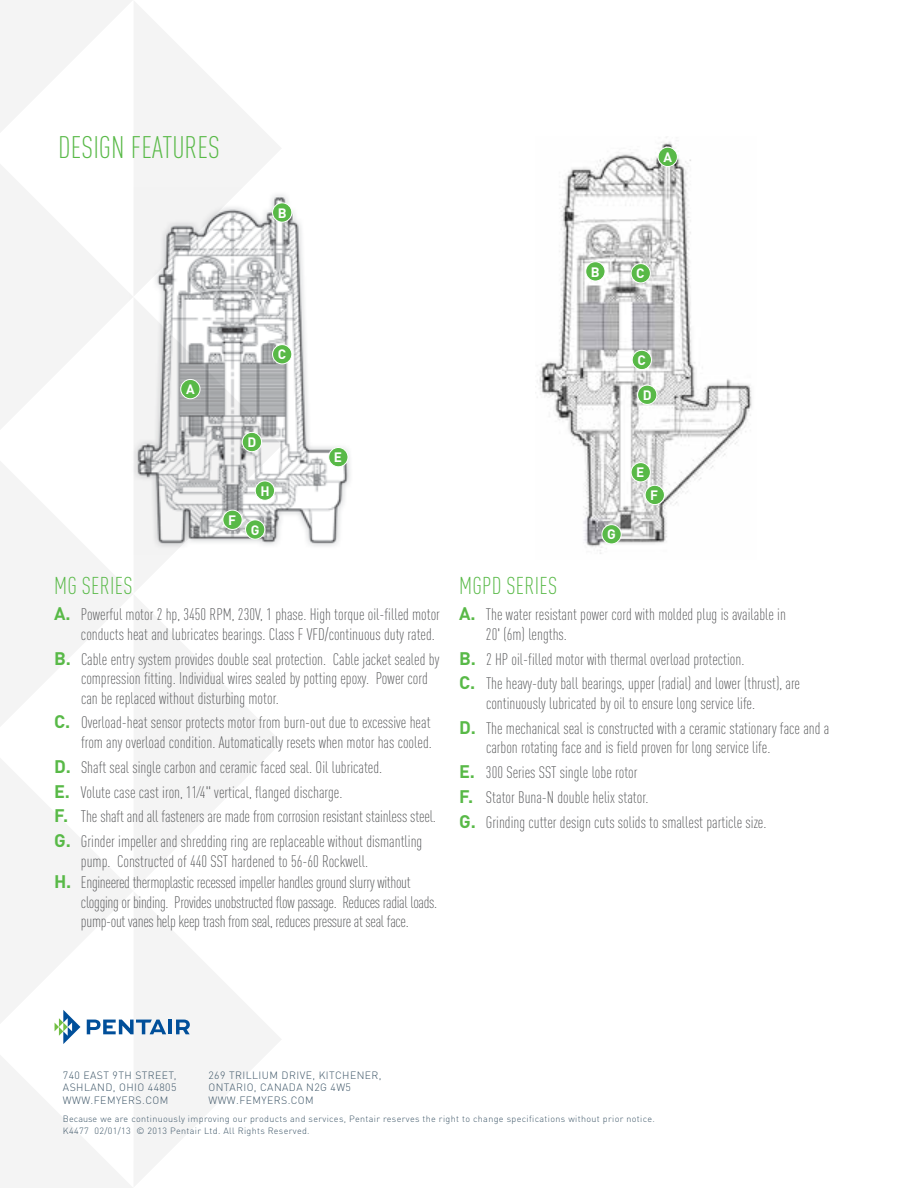
<style>
.page{position:relative;width:918px;height:1188px;background:#fff}
.page>*{position:absolute;margin:0;border:0;box-sizing:border-box;transform-origin:0 0}
.t1{font:300 condensed 30.75px "DIN Pro";color:#58b947}
.t2{font:300 condensed 24px "DIN Pro";letter-spacing:.01em;color:#58b947}
.t3{font:300 condensed 16.5px/24.9px "DIN Pro";color:#58595b}
.t4{font:300 condensed 16.5px/21.6px "DIN Pro";letter-spacing:-.02em;color:#58595b}
.t5{font:700 13.5px "DIN Pro";color:#fff}
.t6{font:300 10.5px "DIN Pro";letter-spacing:.04em;color:#3d5567}
.t7{font:300 9px/12px "DIN Pro";letter-spacing:.04em;color:#3d5567}
.s1{font-weight:700;font-stretch:normal;font-size:18px;color:#58b947}
</style>
<div class="page">
<svg style="left:0;top:0;width:281px;height:150px"></svg>
<svg style="left:0;top:150px;width:279px;height:279px;fill:#f4f4f4"></svg>
<svg style="left:0;top:462px;width:281px;height:282px"></svg>
<svg style="left:0;top:744px;width:281px;height:410px"></svg>
<svg style="left:0;top:1010px;width:166px;height:178px"></svg>
<hr style="left:169px;top:1020px;width:3px;height:14px;background:#004f9a">
<svg style="left:176px;top:1020px;width:14px;height:14px"></svg>
<img style="left:537px;top:137px;width:215px;height:417px">
<img style="left:130px;top:188px;width:220px;height:366px">
<div style="left:181px;top:379px;width:19px;height:20px;background:#58b947;border-radius:50%"></div>
<div style="left:180px;top:379px;width:20px;height:20px;border:1px solid #fff;border-radius:50%"></div>
<div style="left:658px;top:147px;width:19px;height:20px;background:#58b947;border-radius:50%"></div>
<div style="left:658px;top:147px;width:20px;height:20px;border:1px solid #fff;border-radius:50%"></div>
<div style="left:273px;top:203px;width:19px;height:19px;background:#58b947;border-radius:50%"></div>
<div style="left:272px;top:203px;width:20px;height:20px;border:1px solid #fff;border-radius:50%"></div>
<div style="left:586px;top:262px;width:19px;height:19px;background:#58b947;border-radius:50%"></div>
<div style="left:585px;top:261px;width:20px;height:20px;border:1px solid #fff;border-radius:50%"></div>
<div style="left:273px;top:345px;width:19px;height:19px;background:#58b947;border-radius:50%"></div>
<div style="left:272px;top:344px;width:20px;height:20px;border:1px solid #fff;border-radius:50%"></div>
<div style="left:631px;top:264px;width:19px;height:19px;background:#58b947;border-radius:50%"></div>
<div style="left:631px;top:263px;width:20px;height:20px;border:1px solid #fff;border-radius:50%"></div>
<div style="left:632px;top:350px;width:19px;height:20px;background:#58b947;border-radius:50%"></div>
<div style="left:632px;top:350px;width:20px;height:20px;border:1px solid #fff;border-radius:50%"></div>
<div style="left:242px;top:432px;width:20px;height:20px;background:#58b947;border-radius:50%"></div>
<div style="left:242px;top:432px;width:20px;height:20px;border:1px solid #fff;border-radius:50%"></div>
<div style="left:638px;top:385px;width:19px;height:19px;background:#58b947;border-radius:50%"></div>
<div style="left:637px;top:385px;width:20px;height:20px;border:1px solid #fff;border-radius:50%"></div>
<div style="left:329px;top:447px;width:19px;height:20px;background:#58b947;border-radius:50%"></div>
<div style="left:328px;top:447px;width:20px;height:20px;border:1px solid #fff;border-radius:50%"></div>
<div style="left:631px;top:463px;width:19px;height:19px;background:#58b947;border-radius:50%"></div>
<div style="left:631px;top:462px;width:20px;height:20px;border:1px solid #fff;border-radius:50%"></div>
<div style="left:223px;top:510px;width:19px;height:19px;background:#58b947;border-radius:50%"></div>
<div style="left:222px;top:510px;width:21px;height:20px;border:1px solid #fff;border-radius:50%"></div>
<div style="left:645px;top:485px;width:19px;height:20px;background:#58b947;border-radius:50%"></div>
<div style="left:645px;top:485px;width:20px;height:20px;border:1px solid #fff;border-radius:50%"></div>
<div style="left:246px;top:520px;width:19px;height:19px;background:#58b947;border-radius:50%"></div>
<div style="left:245px;top:519px;width:20px;height:21px;border:1px solid #fff;border-radius:50%"></div>
<div style="left:602px;top:525px;width:19px;height:19px;background:#58b947;border-radius:50%"></div>
<div style="left:602px;top:524px;width:20px;height:20px;border:1px solid #fff;border-radius:50%"></div>
<div style="left:255px;top:481px;width:20px;height:19px;background:#58b947;border-radius:50%"></div>
<div style="left:255px;top:481px;width:20px;height:20px;border:1px solid #fff;border-radius:50%"></div>
<h1 class="t1" style="left:58px;top:126px;width:163px">DESIGN FEATURES</h1>
<p class="t5" style="left:278px;top:202px;width:10px">B</p>
<p class="t5" style="left:663px;top:146px;width:10px">A</p>
<p class="t5" style="left:591px;top:260px;width:10px">B</p>
<p class="t5" style="left:636px;top:262px;width:10px">C</p>
<p class="t5" style="left:186px;top:378px;width:10px">A</p>
<p class="t5" style="left:278px;top:343px;width:10px">C</p>
<p class="t5" style="left:228px;top:509px;width:9px">F</p>
<p class="t5" style="left:247px;top:431px;width:10px">D</p>
<p class="t5" style="left:260px;top:480px;width:11px">H</p>
<p class="t5" style="left:334px;top:446px;width:10px">E</p>
<p class="t5" style="left:251px;top:518px;width:10px">G</p>
<p class="t5" style="left:607px;top:523px;width:10px">G</p>
<p class="t5" style="left:637px;top:349px;width:10px">C</p>
<p class="t5" style="left:643px;top:384px;width:10px">D</p>
<p class="t5" style="left:636px;top:461px;width:10px">E</p>
<p class="t5" style="left:650px;top:484px;width:9px">F</p>
<h2 class="t2" style="left:54px;top:569px;width:46px">MG Series</h2>
<p class="t3" style="left:81px;top:604px;width:361px;line-height:19.5px;text-indent:-27px"><span class="s1">A.</span> Powerful motor 2 hp, 3450 RPM, 230V, 1 phase. High torque oil-filled motor conducts heat and lubricates bearings. Class F VFD/continuous duty rated.</p>
<p class="t3" style="left:81px;top:648px;width:360px;line-height:19.5px;text-indent:-27px"><span class="s1">B.</span> Cable entry system provides double seal protection. Cable jacket sealed by compression fitting. Individual wires sealed by potting epoxy. Power cord can be replaced without disturbing motor.</p>
<p class="t3" style="left:54px;top:712px;width:379px;line-height:19.5px;text-align:right"><span class="s1">C.</span> Overload-heat sensor protects motor from burn-out due to excessive heat from any overload condition. Automatically resets when motor has cooled.</p>
<p class="t3" style="left:54px;top:753px;width:383px"><span class="s1">D.</span> Shaft seal single carbon and ceramic faced seal. Oil lubricated.<br><span class="s1">E.</span> Volute case cast iron, 11⁄4" vertical, flanged discharge.<br><span class="s1">F.</span> The shaft and all fasteners are made from corrosion resistant stainless steel.<br><span class="s1">G.</span> Grinder impeller and shredding ring are replaceable without dismantling</p>
<p class="t4" style="left:54px;top:849px;width:358px;text-indent:27px">pump. Constructed of 440 SST hardened to 56-60 Rockwell.<br><span class="s1">H.</span> Engineered thermoplastic recessed impeller handles ground slurry without</p>
<p class="t4" style="left:81px;top:891px;width:358px;line-height:19.5px">clogging or binding. Provides unobstructed flow passage. Reduces radial loads. pump-out vanes help keep trash from seal, reduces pressure at seal face.</p>
<h2 class="t2" style="left:459px;top:569px;width:66px">MGPD Series</h2>
<p class="t3" style="left:486px;top:604px;width:301px;line-height:19.5px;text-indent:-27px"><span class="s1">A.</span> The water resistant power cord with molded plug is available in<br>20' (6m) lengths.</p>
<p class="t3" style="left:459px;top:645px;width:343px"><span class="s1">B.</span> 2 HP oil-filled motor with thermal overload protection.<br><span class="s1">C.</span> The heavy-duty ball bearings, upper (radial) and lower (thrust), are</p>
<p class="t3" style="left:459px;top:690px;width:372px;text-indent:27px">continuously lubricated by oil to ensure long service life.<br><span class="s1">D.</span> The mechanical seal is constructed with a ceramic stationary face and a</p>
<p class="t3" style="left:459px;top:734px;width:313px;text-indent:27px">carbon rotating face and is field proven for long service life.<br><span class="s1">E.</span> 300 Series SST single lobe rotor<br><span class="s1">F.</span> Stator Buna-N double helix stator.<br><span class="s1">G.</span> Grinding cutter design cuts solids to smallest particle size.</p>
<p class="t6" style="left:63px;top:1067px;width:115px">740 EAST 9TH STREET,</p>
<p class="t6" style="left:208px;top:1067px;width:175px">269 TRILLIUM DRIVE, KITCHENER,</p>
<p class="t6" style="left:63px;top:1080px;width:115px">ASHLAND, OHIO 44805</p>
<p class="t6" style="left:208px;top:1080px;width:144px">ONTARIO, CANADA N2G 4W5</p>
<p class="t6" style="left:63px;top:1092px;width:107px">WWW.FEMYERS.COM</p>
<p class="t6" style="left:208px;top:1092px;width:107px">WWW.FEMYERS.COM</p>
<p class="t7" style="left:63px;top:1112px;width:593px">Because we are continuously improving our products and services, Pentair reserves the right to change specifications without prior notice.<br>K4477 02/01/13 © 2013 Pentair Ltd. All Rights Reserved.</p>
</div>
